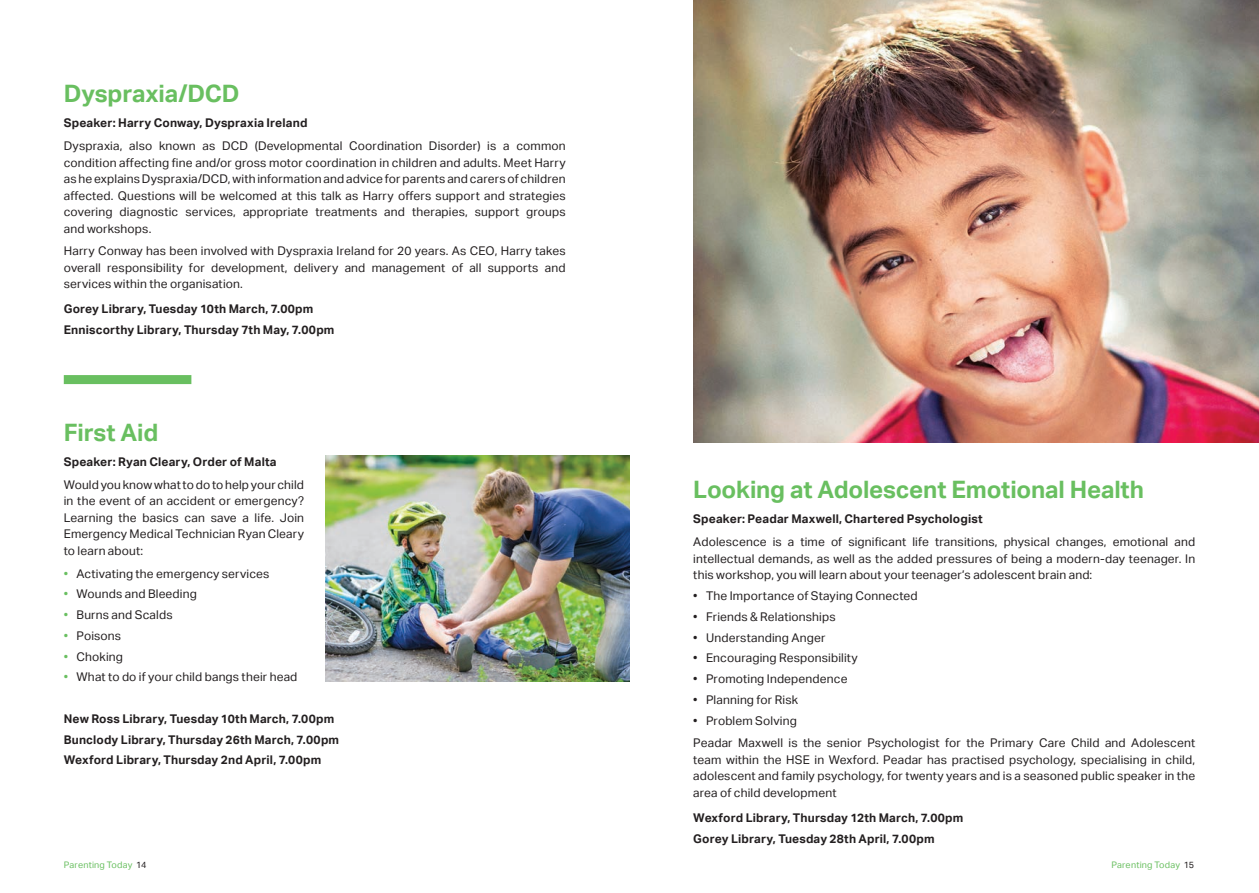
<style>
.page{position:relative;width:1259px;height:893px;background:#fff}
.page>*{position:absolute;margin:0;border:0;box-sizing:border-box;transform-origin:0 0}
.t1{font:700 24px "Aktiv Grotesk";letter-spacing:-.005em;color:#69bf60}
.t2{font:12px/16.5px "Aktiv Grotesk";letter-spacing:.01em;color:#231f20;text-align:justify}
.t3{font:700 12px/20.7px "Aktiv Grotesk";letter-spacing:.01em;color:#231f20}
.t4{font:9px "Aktiv Grotesk";letter-spacing:.02em;color:#69bf60}
.s1{color:#69bf60}
.s2{color:#231f20}
</style>
<div class="page">
<img style="left:693px;top:0;width:566px;height:443px">
<img style="left:325px;top:456px;width:304px;height:225px">
<div style="left:64px;top:375px;width:127px;height:9px;background:#69bf60"></div>
<h1 class="t1" style="left:64px;top:80px;width:177px">Dyspraxia/DCD</h1>
<p class="t3" style="left:64px;top:113px;width:245px">Speaker: Harry Conway, Dyspraxia Ireland</p>
<p class="t2" style="left:64px;top:138px;width:503px">Dyspraxia, also known as DCD (Developmental Coordination Disorder) is a common condition affecting fine and/or gross motor coordination in children and adults. Meet Harry as he explains Dyspraxia/DCD, with information and advice for parents and carers of children affected. Questions will be welcomed at this talk as Harry offers support and strategies covering diagnostic services, appropriate treatments and therapies, support groups and workshops.</p>
<p class="t2" style="left:64px;top:243px;width:503px">Harry Conway has been involved with Dyspraxia Ireland for 20 years. As CEO, Harry takes overall responsibility for development, delivery and management of all supports and services within the organisation.</p>
<p class="t3" style="left:64px;top:299px;width:272px">Gorey Library, Tuesday 10th March, 7.00pm<br>Enniscorthy Library, Thursday 7th May, 7.00pm</p>
<h1 class="t1" style="left:64px;top:418px;width:96px">First Aid</h1>
<p class="t3" style="left:64px;top:451px;width:214px">Speaker: Ryan Cleary, Order of Malta</p>
<p class="t2" style="left:64px;top:476px;width:242px">Would you know what to do to help your child in the event of an accident or emergency?<br>Learning the basics can save a life. Join Emergency Medical Technician Ryan Cleary to learn about:</p>
<p class="t2" style="left:77px;top:563px;width:194px;line-height:20.7px">Activating the emergency services<br>Wounds and Bleeding</p>
<p class="t2" style="left:64px;top:607px;width:110px"><span class="s1">•</span> Burns and Scalds</p>
<p class="t2" style="left:64px;top:627px;width:59px"><span class="s1">•</span> Poisons</p>
<p class="t2" style="left:64px;top:648px;width:61px"><span class="s1">•</span> Choking</p>
<p class="t2" style="left:64px;top:669px;width:235px"><span class="s1">•</span> What to do if your child bangs their head</p>
<p class="t3" style="left:64px;top:708px;width:277px">New Ross Library, Tuesday 10th March, 7.00pm<br>Bunclody Library, Thursday 26th March, 7.00pm<br>Wexford Library, Thursday 2nd April, 7.00pm</p>
<h1 class="t1" style="left:693px;top:476px;width:452px">Looking at Adolescent Emotional Health</h1>
<p class="t3" style="left:693px;top:509px;width:291px">Speaker: Peadar Maxwell, Chartered Psychologist</p>
<p class="t2" style="left:693px;top:534px;width:503px">Adolescence is a time of significant life transitions, physical changes, emotional and intellectual demands, as well as the added pressures of being a modern-day teenager. In this workshop, you will learn about your teenager’s adolescent brain and:</p>
<p class="t2" style="left:693px;top:588px;width:226px">• The Importance of Staying Connected</p>
<p class="t2" style="left:693px;top:608px;width:144px">• Friends &amp; Relationships</p>
<p class="t2" style="left:693px;top:629px;width:134px">• Understanding Anger</p>
<p class="t2" style="left:693px;top:650px;width:166px">• Encouraging Responsibility</p>
<p class="t2" style="left:693px;top:671px;width:156px">• Promoting Independence</p>
<p class="t2" style="left:693px;top:691px;width:106px">• Planning for Risk</p>
<p class="t2" style="left:693px;top:709px;width:503px;line-height:23px">• Problem Solving<br>Peadar Maxwell is the senior Psychologist for the Primary Care Child and Adolescent</p>
<p class="t2" style="left:693px;top:751px;width:503px">team within the HSE in Wexford. Peadar has practised psychology, specialising in child, adolescent and family psychology, for twenty years and is a seasoned public speaker in the area of child development</p>
<p class="t3" style="left:693px;top:807px;width:271px">Wexford Library, Thursday 12th March, 7.00pm<br>Gorey Library, Tuesday 28th April, 7.00pm</p>
<p class="t4" style="left:64px;top:860px;width:84px">Parenting Today <span class="s2">14</span></p>
<p class="t4" style="left:1111px;top:860px;width:84px">Parenting Today <span class="s2">15</span></p>
</div>
